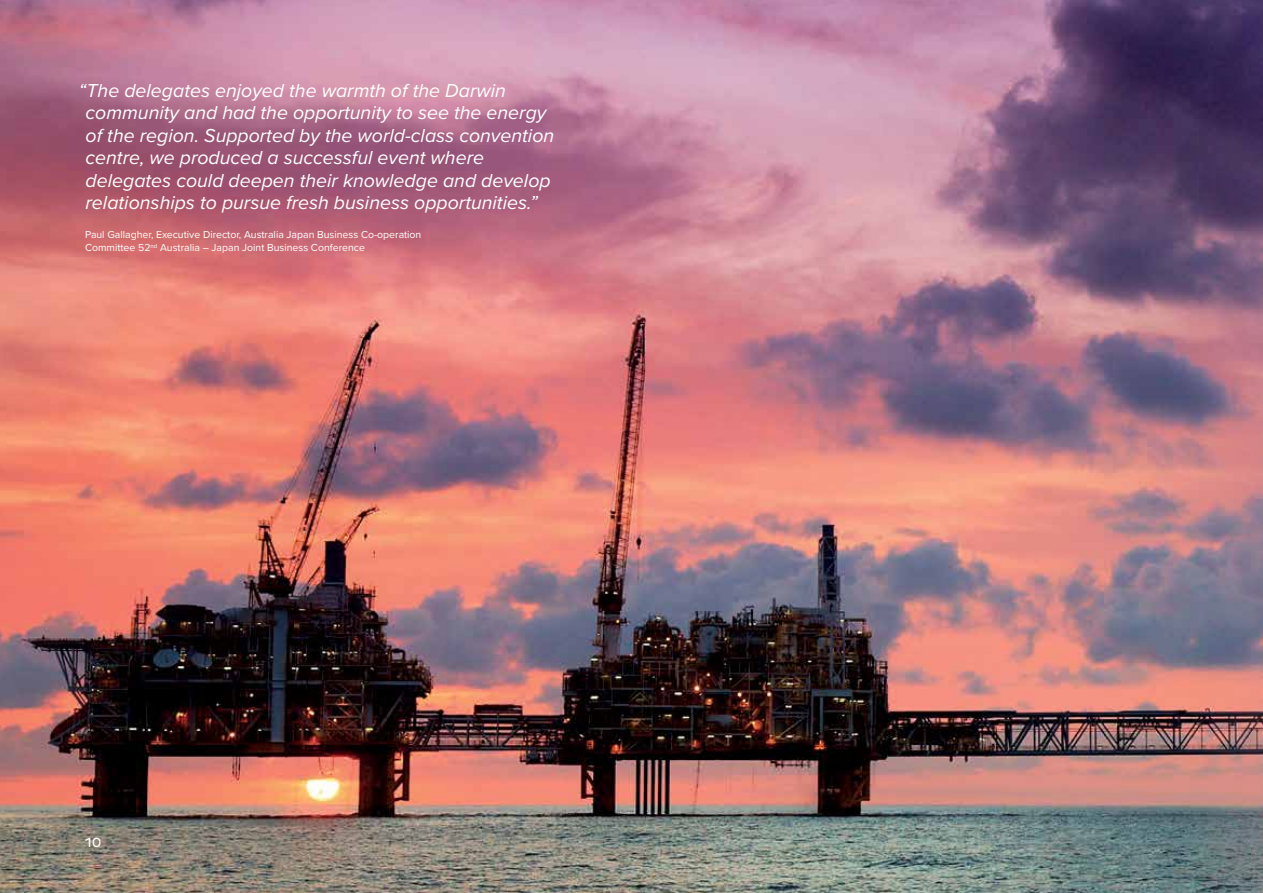
<style>
.page{position:relative;width:1263px;height:893px;background:#fff}
.page>*{position:absolute;margin:0;border:0;box-sizing:border-box;transform-origin:0 0}
.t1{font:italic 19.5px/22.5px "Proxima Nova";color:#fff}
.t2{font:13.5px "Pluto";color:#fff}
.t3{font:10.5px/13.5px "Proxima Nova";color:#fff}
</style>
<div class="page">
<img style="left:0;top:0;width:1263px;height:893px">
<p class="t1" style="left:86px;top:78px;width:470px;text-indent:-7px">“The delegates enjoyed the warmth of the Darwin community and had the opportunity to see the energy of the region. Supported by the world-class convention centre, we produced a successful event where delegates could deepen their knowledge and develop relationships to pursue fresh business opportunities.”</p>
<p class="t3" style="left:85px;top:227px;width:338px">Paul Gallagher, Executive Director, Australia Japan Business Co-operation<br>Committee 52<sup>nd</sup> Australia – Japan Joint Business Conference</p>
<p class="t2" style="left:85px;top:835px;width:18px">10</p>
</div>
